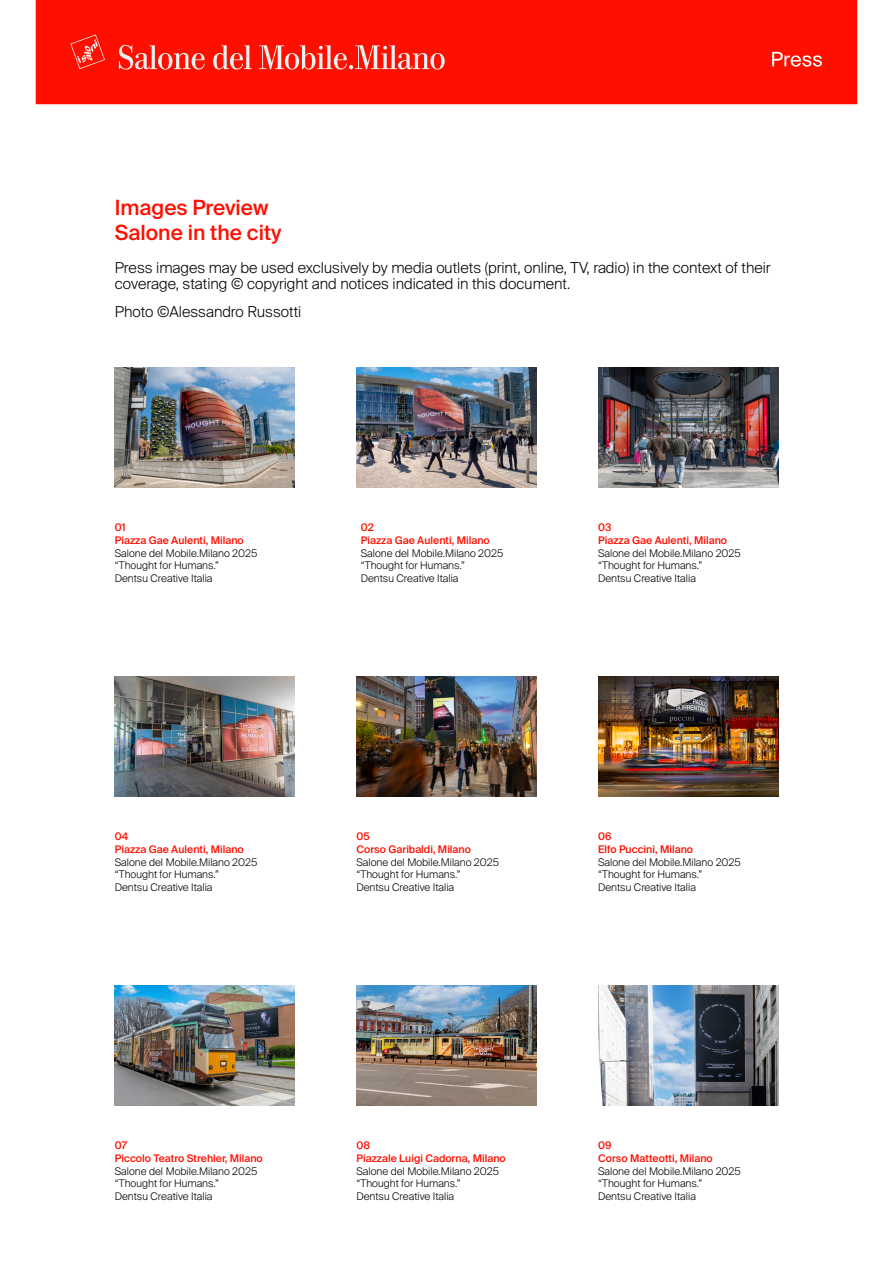
<style>
.page{position:relative;width:893px;height:1263px;background:#fff}
.page>*{position:absolute;margin:0;border:0;box-sizing:border-box;transform-origin:0 0}
.t1{font:500 21px "Suisse Intl";color:#ff0f00}
.t2{font:300 15px/16.5px "Suisse Intl";color:#000}
.t3{font:300 10.5px/12.6px "Suisse Intl";color:#000}
.t4{font:500 10.5px/12.6px "Suisse Intl";color:#ff0f00}
.s1{font-weight:500;color:#ff0f00}
.s2{font-weight:300;color:#000}
</style>
<div class="page">
<div style="left:36px;top:0;width:821px;height:104px;background:#ff0f00"></div>
<svg style="left:119px;top:45px;width:86px;height:25px"></svg>
<svg style="left:213px;top:45px;width:39px;height:25px"></svg>
<svg style="left:259px;top:45px;width:186px;height:25px"></svg>
<svg style="left:70px;top:34px;width:35px;height:35px"></svg>
<svg style="left:772px;top:52px;width:50px;height:15px"></svg>
<img style="left:115px;top:368px;width:180px;height:120px">
<img style="left:356px;top:368px;width:180px;height:120px">
<img style="left:598px;top:368px;width:180px;height:120px">
<img style="left:115px;top:677px;width:180px;height:120px">
<img style="left:598px;top:677px;width:180px;height:120px">
<img style="left:356px;top:677px;width:180px;height:120px">
<img style="left:115px;top:986px;width:180px;height:120px">
<img style="left:356px;top:986px;width:180px;height:120px">
<img style="left:598px;top:986px;width:180px;height:120px">
<p class="t1" style="left:115px;top:196px;width:155px">Images Preview</p>
<p class="t1" style="left:115px;top:221px;width:168px">Salone in the city</p>
<p class="t2" style="left:115px;top:259px;width:657px">Press images may be used exclusively by media outlets (print, online, TV, radio) in the context of their coverage, stating © copyright and notices indicated in this document.</p>
<p class="t2" style="left:115px;top:304px;width:188px">Photo ©Alessandro Russotti</p>
<p class="t4" style="left:115px;top:521px;width:12px">01</p>
<p class="t3" style="left:115px;top:534px;width:144px"><span class="s1">Piazza Gae Aulenti, Milano<br></span>Salone del Mobile.Milano 2025</p>
<p class="t3" style="left:115px;top:559px;width:106px">“Thought for Humans.”</p>
<p class="t3" style="left:115px;top:572px;width:99px">Dentsu Creative Italia</p>
<p class="t4" style="left:361px;top:521px;width:14px">02</p>
<p class="t3" style="left:361px;top:534px;width:144px"><span class="s1">Piazza Gae Aulenti, Milano<br></span>Salone del Mobile.Milano 2025</p>
<p class="t3" style="left:361px;top:559px;width:106px">“Thought for Humans.”</p>
<p class="t3" style="left:361px;top:572px;width:99px">Dentsu Creative Italia</p>
<p class="t4" style="left:598px;top:521px;width:15px">03</p>
<p class="t3" style="left:598px;top:534px;width:144px"><span class="s1">Piazza Gae Aulenti, Milano<br></span>Salone del Mobile.Milano 2025</p>
<p class="t3" style="left:598px;top:559px;width:106px">“Thought for Humans.”</p>
<p class="t3" style="left:598px;top:572px;width:99px">Dentsu Creative Italia</p>
<p class="t4" style="left:115px;top:830px;width:15px">04</p>
<p class="t3" style="left:115px;top:843px;width:144px"><span class="s1">Piazza Gae Aulenti, Milano<br></span>Salone del Mobile.Milano 2025</p>
<p class="t3" style="left:115px;top:868px;width:106px">“Thought for Humans.”</p>
<p class="t3" style="left:115px;top:881px;width:99px">Dentsu Creative Italia</p>
<p class="t4" style="left:356px;top:830px;width:15px">05</p>
<p class="t3" style="left:356px;top:843px;width:144px"><span class="s1">Corso Garibaldi, Milano<br></span>Salone del Mobile.Milano 2025</p>
<p class="t3" style="left:356px;top:868px;width:106px">“Thought for Humans.”</p>
<p class="t3" style="left:356px;top:881px;width:99px">Dentsu Creative Italia</p>
<p class="t4" style="left:598px;top:830px;width:15px">06</p>
<p class="t3" style="left:598px;top:843px;width:144px"><span class="s1">Elfo Puccini, Milano<br></span>Salone del Mobile.Milano 2025</p>
<p class="t3" style="left:598px;top:868px;width:106px">“Thought for Humans.”</p>
<p class="t3" style="left:598px;top:881px;width:99px">Dentsu Creative Italia</p>
<p class="t4" style="left:115px;top:1139px;width:14px">07</p>
<p class="t4" style="left:115px;top:1152px;width:149px">Piccolo Teatro Strehler, Milano<br><span class="s2">Salone del Mobile.Milano 2025</span></p>
<p class="t3" style="left:115px;top:1177px;width:106px">“Thought for Humans.”</p>
<p class="t3" style="left:115px;top:1190px;width:99px">Dentsu Creative Italia</p>
<p class="t4" style="left:356px;top:1139px;width:15px">08</p>
<p class="t4" style="left:356px;top:1152px;width:151px">Piazzale Luigi Cadorna, Milano<br><span class="s2">Salone del Mobile.Milano 2025</span></p>
<p class="t3" style="left:356px;top:1177px;width:106px">“Thought for Humans.”</p>
<p class="t3" style="left:356px;top:1190px;width:99px">Dentsu Creative Italia</p>
<p class="t4" style="left:598px;top:1139px;width:15px">09</p>
<p class="t4" style="left:598px;top:1152px;width:116px">Corso Matteotti, Milano</p>
<p class="t3" style="left:598px;top:1165px;width:144px">Salone del Mobile.Milano 2025</p>
<p class="t3" style="left:598px;top:1177px;width:106px">“Thought for Humans.”</p>
<p class="t3" style="left:598px;top:1190px;width:99px">Dentsu Creative Italia</p>
</div>
